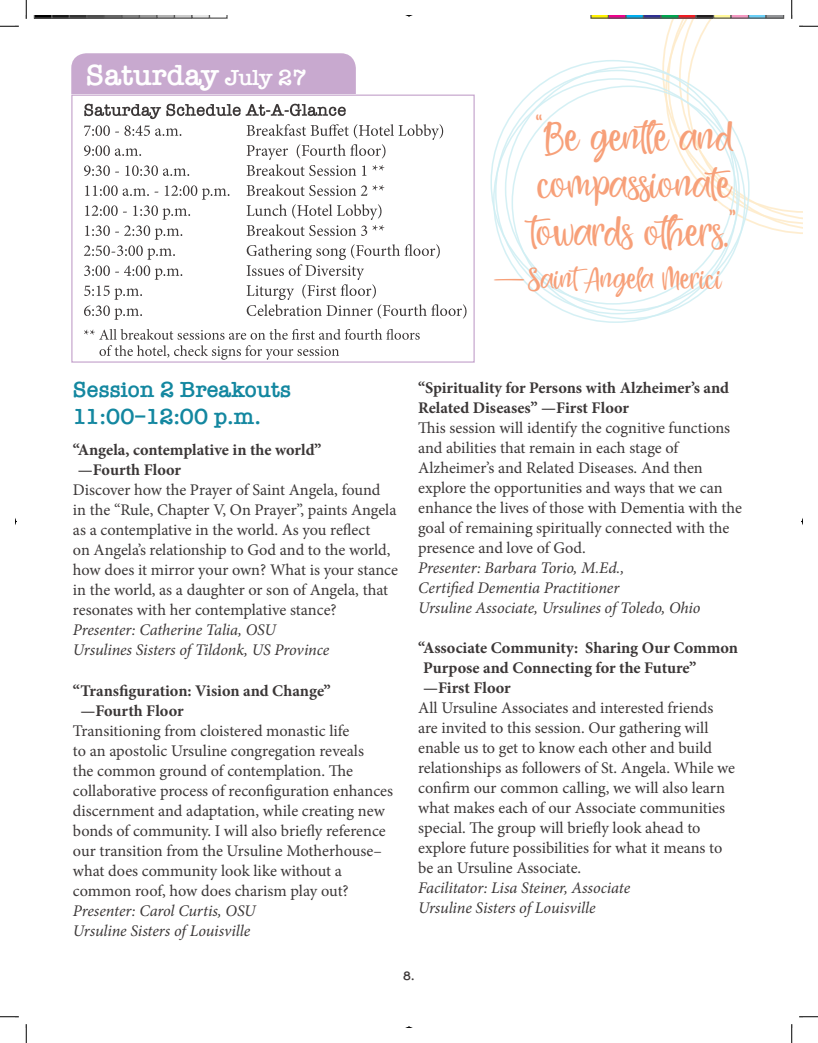
<style>
.page{position:relative;width:818px;height:1043px;background:#fff}
.page>*{position:absolute;margin:0;border:0;box-sizing:border-box;transform-origin:0 0}
.t1{font:47.5px/47.5px "Sweet Heart";color:#f7a079}
.t2{font:34.5px "Sweet Heart";color:#f7a079}
.t3{font:600 30px "American Typewriter";color:#fff}
.t4{font:600 22.5px/27.5px "American Typewriter";color:#1387a0}
.t5{font:16.25px/20px "Minion Pro";letter-spacing:-.005em;color:#3b3737}
.t6{font:italic 16.25px "Minion Pro";letter-spacing:-.01em;color:#3b3737}
.t7{font:700 16.25px "Minion Pro";color:#3b3737}
.t8{font:600 12.5px "American Typewriter";color:#3b3737}
.s1{font-size:22.5px}
.s2{font-weight:700}
.s3{font-style:italic}
</style>
<div class="page">
<div style="left:71px;top:53px;width:285px;height:56px;background:#c8a9cf;border-radius:15px"></div>
<div style="left:61px;top:95px;width:688px;height:257px;background:#fff"></div>
<svg style="left:493px;top:78px;width:153px;height:245px"></svg>
<svg style="left:511px;top:86px;width:230px;height:233px"></svg>
<div style="left:71px;top:95px;width:403px;height:267px;border:1px solid #c8a9cf"></div>
<svg style="left:84px;top:329px;width:335px;height:31px"></svg>
<svg style="left:84px;top:184px;width:382px;height:136px"></svg>
<svg style="left:84px;top:104px;width:359px;height:72px"></svg>
<svg style="left:34px;top:15px;width:194px;height:4px"></svg>
<svg style="left:0;top:25px;width:19px;height:2px"></svg>
<svg style="left:0;top:1016px;width:19px;height:1px"></svg>
<svg style="left:799px;top:1016px;width:19px;height:1px"></svg>
<svg style="left:25px;top:0;width:2px;height:19px"></svg>
<svg style="left:25px;top:1024px;width:2px;height:18px"></svg>
<svg style="left:590px;top:0;width:228px;height:234px"></svg>
<svg style="left:791px;top:1024px;width:1px;height:18px"></svg>
<p class="t3" style="left:86px;top:52px;width:222px">Saturday <span class="s1">July 27</span></p>
<p class="t1" style="left:531px;top:114px;width:207px">“Be gentle and compassionate towards others.”</p>
<p class="t2" style="left:493px;top:261px;width:229px">—Saint Angela Merici</p>
<p class="t4" style="left:73px;top:375px;width:220px">Session 2 Breakouts<br>11:00–12:00 p.m.</p>
<p class="t7" style="left:73px;top:439px;width:250px">“Angela, contemplative in the world”</p>
<p class="t7" style="left:78px;top:459px;width:105px">—Fourth Floor</p>
<p class="t5" style="left:73px;top:480px;width:309px">Discover how the Prayer of Saint Angela, found</p>
<p class="t5" style="left:73px;top:500px;width:325px">in the “Rule, Chapter V, On Prayer”, paints Angela</p>
<p class="t5" style="left:73px;top:520px;width:299px">as a contemplative in the world. As you reflect</p>
<p class="t5" style="left:73px;top:540px;width:319px">on Angela’s relationship to God and to the world,</p>
<p class="t5" style="left:73px;top:560px;width:326px">how does it mirror your own? What is your stance</p>
<p class="t5" style="left:73px;top:580px;width:317px">in the world, as a daughter or son of Angela, that</p>
<p class="t5" style="left:73px;top:600px;width:265px">resonates with her contemplative stance?</p>
<p class="t6" style="left:73px;top:619px;width:204px">Presenter: Catherine Talia, OSU</p>
<p class="t6" style="left:73px;top:639px;width:258px">Ursulines Sisters of Tildonk, US Province</p>
<p class="t7" style="left:73px;top:679px;width:259px">“Transfiguration: Vision and Change”</p>
<p class="t7" style="left:80px;top:699px;width:105px">—Fourth Floor</p>
<p class="t5" style="left:73px;top:720px;width:278px">Transitioning from cloistered monastic life</p>
<p class="t5" style="left:73px;top:740px;width:292px">to an apostolic Ursuline congregation reveals</p>
<p class="t5" style="left:73px;top:760px;width:282px">the common ground of contemplation. The</p>
<p class="t5" style="left:73px;top:780px;width:322px">collaborative process of reconfiguration enhances</p>
<p class="t5" style="left:73px;top:800px;width:313px">discernment and adaptation, while creating new</p>
<p class="t5" style="left:73px;top:820px;width:314px">bonds of community. I will also briefly reference</p>
<p class="t5" style="left:73px;top:840px;width:310px">our transition from the Ursuline Motherhouse–</p>
<p class="t5" style="left:73px;top:860px;width:270px">what does community look like without a</p>
<p class="t5" style="left:73px;top:880px;width:277px">common roof, how does charism play out?</p>
<p class="t6" style="left:73px;top:899px;width:184px">Presenter: Carol Curtis, OSU</p>
<p class="t6" style="left:73px;top:919px;width:179px">Ursuline Sisters of Louisville</p>
<p class="t5" style="left:418px;top:378px;width:325px"><span class="s2">“Spirituality for Persons with Alzheimer’s and Related Diseases” —First Floor<br></span>This session will identify the cognitive functions and abilities that remain in each stage of Alzheimer’s and Related Diseases. And then explore the opportunities and ways that we can enhance the lives of those with Dementia with the goal of remaining spiritually connected with the presence and love of God.<br><span class="s3">Presenter: Barbara Torio, M.Ed.,<br>Certified Dementia Practitioner<br>Ursuline Associate, Ursulines of Toledo, Ohio</span></p>
<p class="t7" style="left:418px;top:636px;width:321px">“Associate Community: Sharing Our Common</p>
<p class="t7" style="left:423px;top:656px;width:274px">Purpose and Connecting for the Future”</p>
<p class="t7" style="left:423px;top:676px;width:89px">—First Floor</p>
<p class="t5" style="left:418px;top:698px;width:297px">All Ursuline Associates and interested friends</p>
<p class="t5" style="left:418px;top:718px;width:292px">are invited to this session. Our gathering will</p>
<p class="t5" style="left:418px;top:738px;width:295px">enable us to get to know each other and build</p>
<p class="t5" style="left:418px;top:758px;width:318px">relationships as followers of St. Angela. While we</p>
<p class="t5" style="left:418px;top:778px;width:308px">confirm our common calling, we will also learn</p>
<p class="t5" style="left:418px;top:798px;width:308px">what makes each of our Associate communities</p>
<p class="t5" style="left:418px;top:818px;width:284px">special. The group will briefly look ahead to</p>
<p class="t5" style="left:418px;top:838px;width:305px">explore future possibilities for what it means to</p>
<p class="t5" style="left:418px;top:858px;width:165px">be an Ursuline Associate.</p>
<p class="t6" style="left:418px;top:877px;width:213px">Facilitator: Lisa Steiner, Associate</p>
<p class="t6" style="left:418px;top:897px;width:179px">Ursuline Sisters of Louisville</p>
<p class="t8" style="left:403px;top:966px;width:13px">8.</p>
</div>
